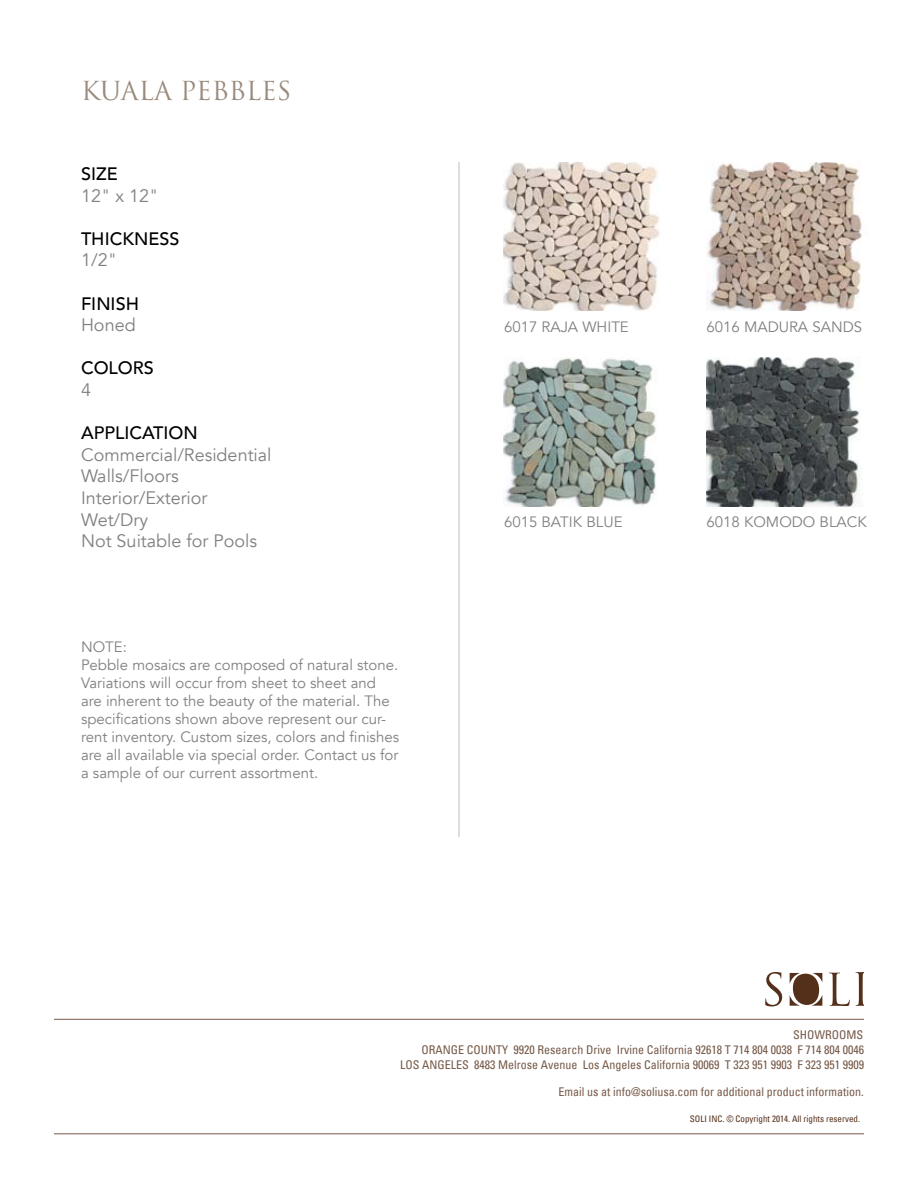
<style>
.page{position:relative;width:918px;height:1188px;background:#fff}
.page>*{position:absolute;margin:0;border:0;box-sizing:border-box;transform-origin:0 0}
.t1{font:25.5px "Trajan Pro";color:#998b7d}
.t2{font:18px/21.6px "Avenir";color:#807f83}
.t3{font:500 18px "Avenir";color:#000}
.t4{font:15px/18px "Avenir";color:#807f83}
.t5{font:condensed 12px/15px "Univers";color:#765948;text-align:right}
.t6{font:condensed 9px "Univers";color:#54301a}
</style>
<div class="page">
<hr style="left:459px;top:162px;width:1px;height:675px;background:#babcbe">
<svg style="left:765px;top:972px;width:17px;height:34px"></svg>
<svg style="left:829px;top:973px;width:21px;height:33px"></svg>
<svg style="left:856px;top:972px;width:8px;height:34px"></svg>
<svg style="left:790px;top:973px;width:32px;height:33px"></svg>
<hr style="left:54px;top:1019px;width:810px;height:1px;background:#765948">
<hr style="left:54px;top:1134px;width:810px;height:1px;background:#765948">
<img style="left:504px;top:162px;width:155px;height:149px">
<img style="left:706px;top:162px;width:156px;height:149px">
<img style="left:504px;top:358px;width:153px;height:148px">
<img style="left:706px;top:358px;width:155px;height:148px">
<h1 class="t1" style="left:81px;top:75px;width:212px">KUALA PEBBLES</h1>
<p class="t3" style="left:81px;top:158px;width:38px">SIZE</p>
<p class="t2" style="left:81px;top:185px;width:79px">12" x 12"</p>
<p class="t3" style="left:81px;top:223px;width:100px">THICKNESS</p>
<p class="t2" style="left:81px;top:250px;width:38px">1/2"</p>
<p class="t3" style="left:81px;top:288px;width:47px">FINISH</p>
<p class="t2" style="left:81px;top:315px;width:56px">Honed</p>
<p class="t3" style="left:81px;top:353px;width:74px">COLORS</p>
<p class="t2" style="left:81px;top:379px;width:12px">4</p>
<p class="t3" style="left:81px;top:417px;width:61px">APPLICAT</p>
<p class="t3" style="left:163px;top:417px;width:20px">ION</p>
<p class="t2" style="left:81px;top:444px;width:192px">Commercial/Residential<br>Walls/Floors<br>Interior/Exterior<br>Wet/Dry<br>Not Suitable for Pools</p>
<p class="t4" style="left:81px;top:638px;width:320px">NOTE:<br>Pebble mosaics are composed of natural stone.<br>Variations will occur from sheet to sheet and are inherent to the beauty of the material. The specifications shown above represent our cur&shy;rent inventory. Custom sizes, colors and finishes are all available via special order. Contact us for a sample of our current assortment.</p>
<p class="t4" style="left:504px;top:318px;width:126px">6017 RAJA WHITE</p>
<p class="t4" style="left:706px;top:318px;width:157px">6016 MADURA SANDS</p>
<p class="t4" style="left:504px;top:513px;width:120px">6015 BATIK BLUE</p>
<p class="t4" style="left:706px;top:513px;width:162px">6018 KOMODO BLACK</p>
<p class="t5" style="left:400px;top:1027px;width:465px">SHOWROOMS<br>ORANGE COUNTY 9920 Research Drive Irvine California 92618 T 714 804 0038 F 714 804 0046<br>LOS ANGELES 8483 Melrose Avenue Los Angeles California 90069 T 323 951 9903 F 323 951 9909</p>
<p class="t5" style="left:559px;top:1084px;width:307px">Email us at info@soliusa.com for additional product information.</p>
<p class="t6" style="left:690px;top:1113px;width:172px">SOLI INC. © Copyright 2014. All rights reserved.</p>
</div>
